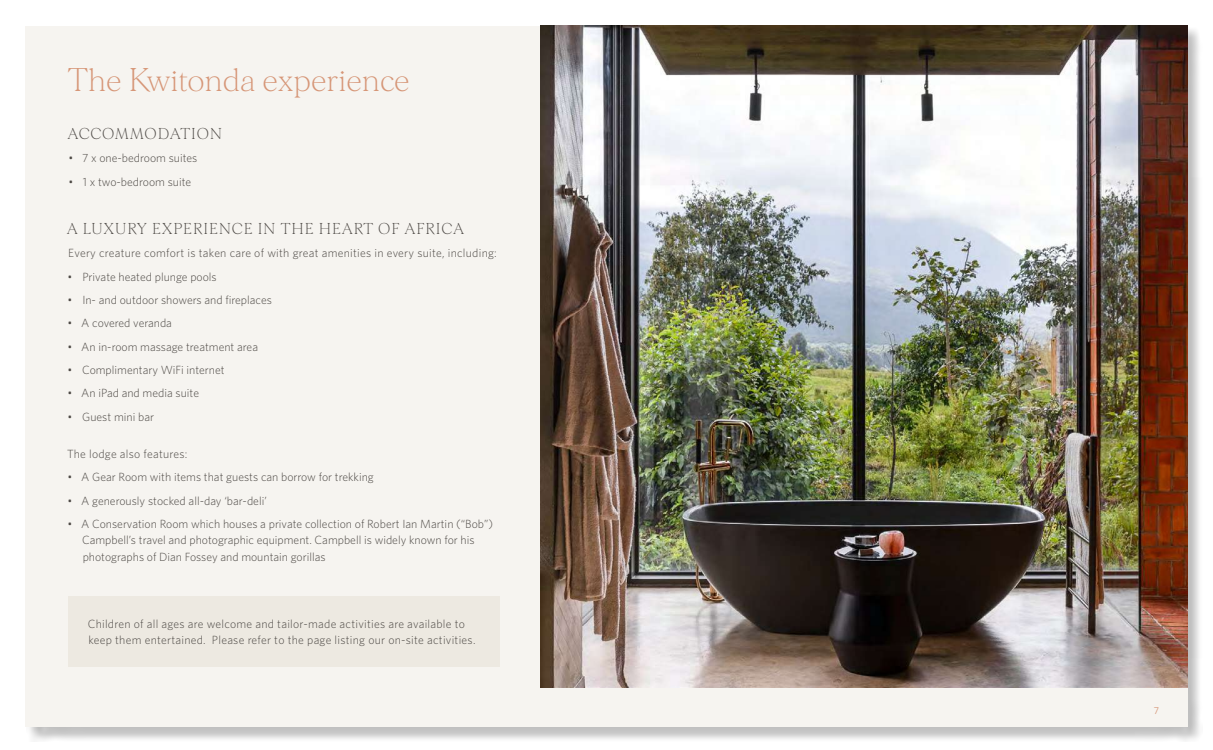
<style>
.page{position:relative;width:1213px;height:750px;background:#fff}
.page>*{position:absolute;margin:0;border:0;box-sizing:border-box;transform-origin:0 0}
.t1{font:200 31.25px "Morion";color:#d69677}
.t2{font:200 15px "Morion";letter-spacing:.06em;color:#4d4945}
.t3{font:300 11.88px/16.2px "Whitney";color:#4d4945}
.t4{font:300 11.88px/16.2px "Whitney";letter-spacing:.02em;color:#4d4945}
.t5{font:10px "Whitney";color:#d69677}
</style>
<div class="page">
<div style="left:26px;top:27px;width:1177px;height:715px;background:#808080;opacity:.5"></div>
<div style="left:25px;top:26px;width:1162px;height:700px;background:#f6f4f0"></div>
<div style="left:68px;top:596px;width:432px;height:70px;background:#ede9e1"></div>
<img style="left:540px;top:26px;width:647px;height:662px">
<h1 class="t1" style="left:68px;top:62px;width:343px">The Kwitonda experience</h1>
<p class="t2" style="left:67px;top:125px;width:156px">ACCOMMODATION</p>
<p class="t3" style="left:68px;top:150px;width:130px">• 7 x one-bedroom suites</p>
<p class="t3" style="left:68px;top:173px;width:124px">• 1 x two-bedroom suite</p>
<p class="t2" style="left:67px;top:220px;width:399px">A LUXURY EXPERIENCE IN THE HEART OF AFRICA</p>
<p class="t4" style="left:68px;top:245px;width:430px">Every creature comfort is taken care of with great amenities in every suite, including:</p>
<p class="t3" style="left:68px;top:268px;width:151px">• Private heated plunge pools</p>
<p class="t3" style="left:68px;top:291px;width:206px">• In- and outdoor showers and fireplaces</p>
<p class="t3" style="left:68px;top:315px;width:106px">• A covered veranda</p>
<p class="t3" style="left:68px;top:338px;width:192px">• An in-room massage treatment area</p>
<p class="t3" style="left:68px;top:361px;width:158px">• Complimentary WiFi internet</p>
<p class="t3" style="left:68px;top:385px;width:133px">• An iPad and media suite</p>
<p class="t3" style="left:68px;top:408px;width:88px">• Guest mini bar</p>
<p class="t4" style="left:67px;top:445px;width:122px">The lodge also features:</p>
<p class="t3" style="left:68px;top:469px;width:308px">• A Gear Room with items that guests can borrow for trekking</p>
<p class="t3" style="left:68px;top:492px;width:201px">• A generously stocked all-day ‘bar-deli’</p>
<p class="t3" style="left:82px;top:515px;width:412px;text-indent:-15px">• A Conservation Room which houses a private collection of Robert Ian Martin (“Bob”)<br>Campbell’s travel and photographic equipment. Campbell is widely known for his photographs of Dian Fossey and mountain gorillas</p>
<p class="t4" style="left:88px;top:615px;width:389px">Children of all ages are welcome and tailor-made activities are available to keep them entertained. Please refer to the page listing our on-site activities.</p>
<p class="t5" style="left:1153px;top:704px;width:7px">7</p>
</div>
